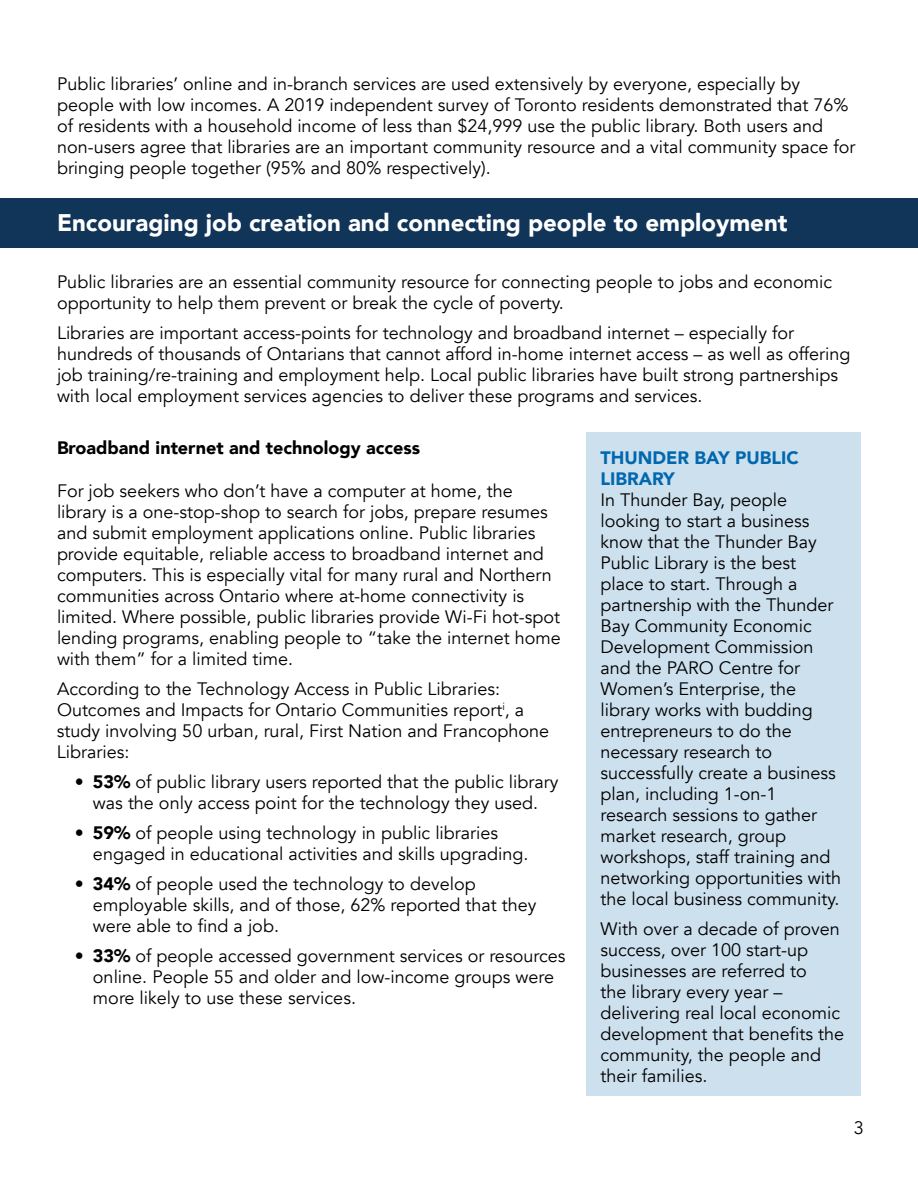
<style>
.page{position:relative;width:918px;height:1188px;background:#fff}
.page>*{position:absolute;margin:0;border:0;box-sizing:border-box;transform-origin:0 0}
.t1{font:900 24px "Avenir";color:#fff}
.t2{font:18px/21px "Avenir";color:#000}
.t3{font:900 18px "Avenir";color:#000}
.t4{font:900 18px/21.6px "Avenir";color:#0168b0}
.s1{font-weight:900}
</style>
<div class="page">
<div style="left:0;top:198px;width:918px;height:50px;background:#103558"></div>
<div style="left:587px;top:432px;width:274px;height:664px;background:#cde0ee"></div>
<p class="t2" style="left:57px;top:74px;width:800px">Public libraries’ online and in-branch services are used extensively by everyone, especially by people with low incomes. A 2019 independent survey of Toronto residents demonstrated that 76% of residents with a household income of less than $24,999 use the public library. Both users and non-users agree that libraries are an important community resource and a vital community space for bringing people together (95% and 80% respectively).</p>
<h1 class="t1" style="left:57px;top:207px;width:732px">Encouraging job creation and connecting people to employment</h1>
<p class="t2" style="left:57px;top:272px;width:777px">Public libraries are an essential community resource for connecting people to jobs and economic opportunity to help them prevent or break the cycle of poverty.</p>
<p class="t2" style="left:57px;top:323px;width:795px">Libraries are important access-points for technology and broadband internet – especially for hundreds of thousands of Ontarians that cannot afford in-home internet access – as well as offering job training/re-training and employment help. Local public libraries have built strong partnerships with local employment services agencies to deliver these programs and services.</p>
<p class="t3" style="left:57px;top:436px;width:365px">Broadband internet and technology access</p>
<p class="t2" style="left:57px;top:481px;width:505px">For job seekers who don’t have a computer at home, the library is a one-stop-shop to search for jobs, prepare resumes and submit employment applications online. Public libraries provide equitable, reliable access to broadband internet and computers. This is especially vital for many rural and Northern communities across Ontario where at-home connectivity is limited. Where possible, public libraries provide Wi-Fi hot-spot lending programs, enabling people to “take the internet home with them” for a limited time.</p>
<p class="t2" style="left:57px;top:679px;width:494px">According to the Technology Access in Public Libraries:<br>Outcomes and Impacts for Ontario Communities report<sup>i</sup>, a study involving 50 urban, rural, First Nation and Francophone Libraries:</p>
<p class="t2" style="left:75px;top:772px;width:485px;text-align:center">• <span class="s1">53%</span> of public library users reported that the public library was the only access point for the technology they used.</p>
<p class="t2" style="left:93px;top:823px;width:437px;text-indent:-18px">• <span class="s1">59%</span> of people using technology in public libraries engaged in educational activities and skills upgrading.</p>
<p class="t2" style="left:93px;top:874px;width:445px;text-indent:-18px">• <span class="s1">34%</span> of people used the technology to develop employable skills, and of those, 62% reported that they were able to find a job.</p>
<p class="t2" style="left:93px;top:946px;width:474px;text-indent:-18px">• <span class="s1">33%</span> of people accessed government services or resources online. People 55 and older and low-income groups were more likely to use these services.</p>
<p class="t4" style="left:600px;top:447px;width:200px">THUNDER BAY PUBLIC<br>LIBRARY</p>
<p class="t2" style="left:600px;top:490px;width:242px">In Thunder Bay, people looking to start a business know that the Thunder Bay<br>Public Library is the best place to start. Through a partnership with the Thunder<br>Bay Community Economic<br>Development Commission and the PARO Centre for<br>Women’s Enterprise, the library works with budding entrepreneurs to do the necessary research to successfully create a business plan, including 1-on-1 research sessions to gather market research, group workshops, staff training and networking opportunities with the local business community.</p>
<p class="t2" style="left:600px;top:919px;width:245px">With over a decade of proven success, over 100 start-up businesses are referred to<br>the library every year – delivering real local economic development that benefits the community, the people and their families.</p>
<p class="t2" style="left:854px;top:1118px;width:12px">3</p>
</div>
